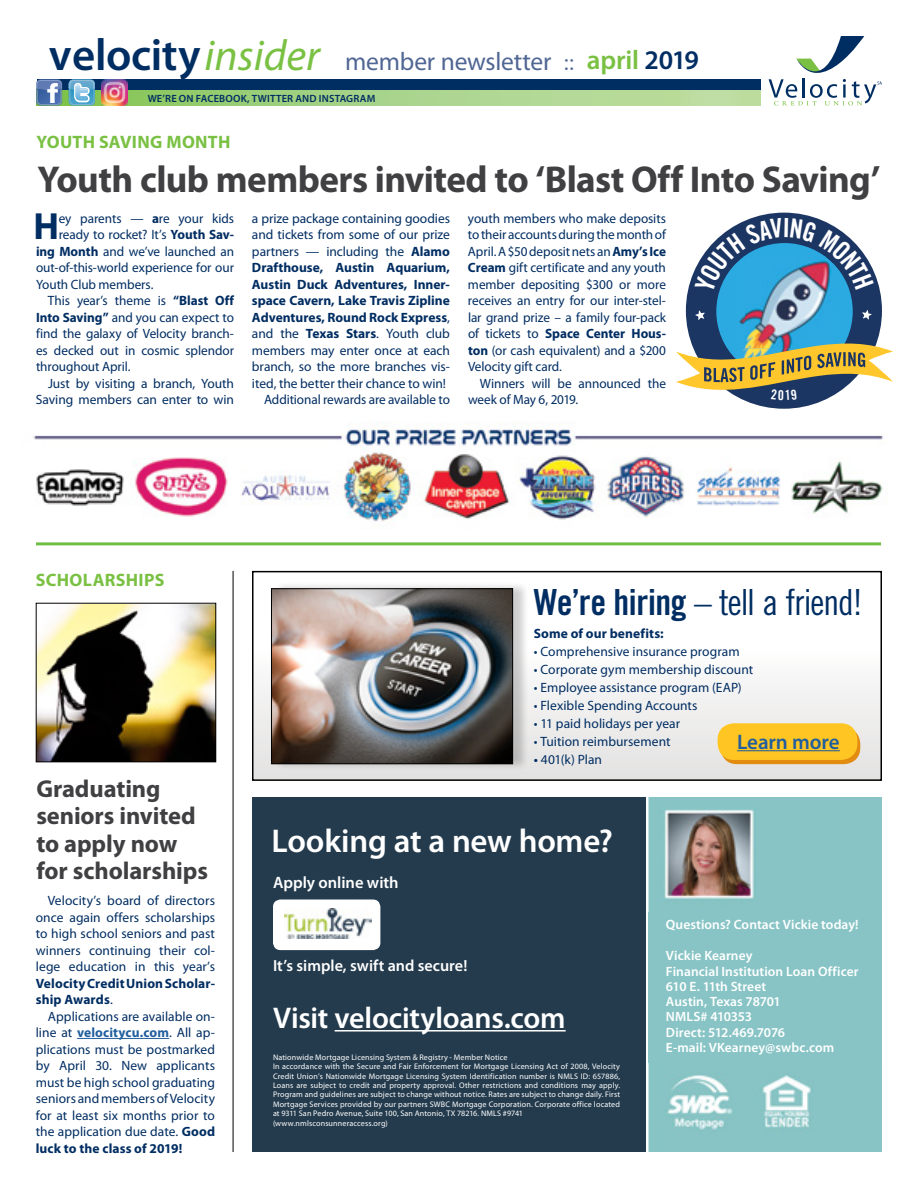
<style>
.page{position:relative;width:918px;height:1188px;background:#fff}
.page>*{position:absolute;margin:0;border:0;box-sizing:border-box;transform-origin:0 0}
.t1{font:700 37.95px "Myriad Pro";color:#002d62}
.t2{font:700 37.5px "Myriad Pro";letter-spacing:-.015em;color:#404043}
.t3{font:36px "Trade Gothic LT Std Cn 18";letter-spacing:-.025em;color:#002d62}
.t4{font:600 33px "Myriad Pro";letter-spacing:-.01em;color:#fff}
.t5{font:600 30px "Myriad Pro";letter-spacing:-.01em;color:#fff}
.t6{font:25.5px "Myriad Pro";letter-spacing:-.01em;color:#506693}
.t7{font:700 24.6px/27.3px "Myriad Pro";letter-spacing:-.005em;color:#404043}
.t8{font:600 21px "Myriad Pro";letter-spacing:-.005em;color:#215e9e}
.t9{font:700 18px "Myriad Pro";letter-spacing:.015em;color:#7ac143}
.t10{font:600 16.5px "Myriad Pro";letter-spacing:-.005em;color:#fff}
.t11{font:600 16.2px "Myriad Pro";color:#fff}
.t12{font:13.5px/16.5px "Myriad Pro";letter-spacing:-.005em;color:#002d62;text-align:justify}
.t13{font:700 13.5px/16.5px "Myriad Pro";color:#002d62}
.t14{font:600 13.5px/15.3px "Myriad Pro";letter-spacing:.005em;color:#fff}
.t15{font:600 10.5px "Myriad Pro";letter-spacing:.015em;color:#002d62}
.t16{font:8.1px/9.4px "Myriad Pro";letter-spacing:.015em;color:#fff}
.s1{font-weight:600;font-size:45px;color:#002d62}
.s2{font-style:italic;font-size:43.5px;color:#7ac143}
.s3{font-family:"Times New Roman";font-size:24px}
.s4{font-weight:600;font-size:27px;color:#7ac143}
.s5{font-weight:600;font-size:27px;color:#002d62}
.s6{font-weight:700}
.s7{font-weight:400}
.s8{font-weight:700;color:#215e9e}
.s9{font-family:"Trade Gothic LT Std Bd Cn 20"}
.s10{font-weight:600}
</style>
<div class="page">
<div style="left:252px;top:798px;width:393px;height:354px;background:#243b4d"></div>
<div style="left:253px;top:572px;width:628px;height:208px;background:linear-gradient(to bottom,#fff,#e6e4e3)"></div>
<div style="left:252px;top:571px;width:630px;height:210px;border:2px solid #000"></div>
<svg style="left:62px;top:90px;width:699px;height:15px;background:#a8d389"></svg>
<div style="left:37px;top:79px;width:724px;height:11px;background:#002d62"></div>
<svg style="left:769px;top:36px;width:113px;height:69px"></svg>
<svg style="left:36px;top:79px;width:26px;height:27px"></svg>
<svg style="left:69px;top:79px;width:26px;height:27px"></svg>
<img style="left:101px;top:79px;width:27px;height:27px">
<hr style="left:77px;top:1038px;width:92px;height:1px;background:#215e9e">
<hr style="left:36px;top:542px;width:845px;height:3px;background:#6fbe44">
<img style="left:38px;top:605px;width:176px;height:155px">
<div style="left:36px;top:603px;width:180px;height:159px;border:1px solid #000"></div>
<img style="left:648px;top:798px;width:234px;height:354px">
<hr style="left:233px;top:571px;width:1px;height:581px;background:#000">
<img style="left:33px;top:421px;width:851px;height:106px">
<div style="left:721px;top:728px;width:139px;height:36px;background:#e38c12;border-radius:16px"></div>
<div style="left:718px;top:723px;width:139px;height:37px;background:#ffc623;border-radius:16px"></div>
<hr style="left:737px;top:750px;width:103px;height:1px;background:#215e9e">
<hr style="left:335px;top:1030px;width:231px;height:2px;background:#fff">
<div style="left:648px;top:912px;width:233px;height:150px;background:#88c4c5"></div>
<div style="left:273px;top:900px;width:107px;height:50px;background:#fff;border-radius:8px"></div>
<img style="left:284px;top:909px;width:87px;height:29px">
<div style="left:274px;top:581px;width:255px;height:189px;background:#000;opacity:.2"></div>
<img style="left:273px;top:590px;width:238px;height:172px">
<div style="left:271px;top:588px;width:242px;height:176px;border:1px solid #000"></div>
<svg style="left:676px;top:213px;width:217px;height:196px"></svg>
<h3 class="t6" style="left:49px;top:46px;width:652px"><span class="s1">velocity</span> <span class="s2">insider</span> member newsletter <span class="s3">::</span> <span class="s4">april</span> <span class="s5">2019</span></h3>
<p class="t15" style="left:148px;top:91px;width:229px">WE’RE ON FACEBOOK, TWITTER AND INSTAGRAM</p>
<h3 class="t9" style="left:36px;top:130px;width:196px">YOUTH SAVING MONTH</h3>
<h2 class="t2" style="left:37px;top:155px;width:844px">Youth club members invited to ‘Blast Off Into Saving’</h2>
<h1 class="t1" style="left:34px;top:202px;width:27px">H</h1>
<p class="t12" style="left:59px;top:210px;width:177px">ey parents — <span class="s6">a</span>re your kids</p>
<p class="t12" style="left:59px;top:226px;width:177px">ready to rocket? It’s <span class="s6">Youth Sav-</span></p>
<p class="t12" style="left:36px;top:243px;width:200px"><span class="s6">ing Month</span> and we’ve launched an</p>
<p class="t12" style="left:36px;top:259px;width:199px">out-of-this-world experience for our</p>
<p class="t12" style="left:36px;top:276px;width:119px">Youth Club members.</p>
<p class="t12" style="left:48px;top:292px;width:187px">This year’s theme is <span class="s6">“Blast Off</span></p>
<p class="t12" style="left:36px;top:309px;width:199px"><span class="s6">Into Saving”</span> and you can expect to</p>
<p class="t12" style="left:36px;top:325px;width:200px">find the galaxy of Velocity branch-</p>
<p class="t12" style="left:36px;top:342px;width:200px">es decked out in cosmic splendor</p>
<p class="t12" style="left:36px;top:358px;width:96px">throughout April.</p>
<p class="t12" style="left:48px;top:375px;width:188px">Just by visiting a branch, Youth</p>
<p class="t12" style="left:36px;top:391px;width:199px">Saving members can enter to win</p>
<p class="t12" style="left:252px;top:210px;width:200px">a prize package containing goodies</p>
<p class="t12" style="left:252px;top:226px;width:200px">and tickets from some of our prize</p>
<p class="t12" style="left:252px;top:243px;width:199px">partners — including the <span class="s6">Alamo</span></p>
<p class="t13" style="left:252px;top:259px;width:199px">Drafthouse, Austin Aquarium,</p>
<p class="t13" style="left:252px;top:276px;width:200px">Austin Duck Adventures, Inner-</p>
<p class="t13" style="left:252px;top:292px;width:199px">space Cavern, Lake Travis Zipline</p>
<p class="t13" style="left:252px;top:309px;width:200px">Adventures, Round Rock Express<span class="s7">,</span></p>
<p class="t12" style="left:252px;top:325px;width:199px">and the <span class="s6">Texas Stars</span>. Youth club</p>
<p class="t12" style="left:252px;top:342px;width:200px">members may enter once at each</p>
<p class="t12" style="left:252px;top:358px;width:200px">branch, so the more branches vis-</p>
<p class="t12" style="left:252px;top:375px;width:195px">ited, the better their chance to win!</p>
<p class="t12" style="left:264px;top:391px;width:188px">Additional rewards are available to</p>
<p class="t12" style="left:468px;top:210px;width:200px">youth members who make deposits to their accounts during the month of April. A $50 deposit nets an <span class="s6">Amy’s Ice Cream</span> gift certificate and any youth member depositing $300 or more receives an entry for our inter-stel&shy;lar grand prize – a family four-pack of tickets to <span class="s6">Space Center Hous&shy;ton</span> (or cash equivalent) and a $200<br>Velocity gift card.</p>
<p class="t12" style="left:468px;top:375px;width:199px;text-indent:12px">Winners will be announced the week of May 6, 2019.</p>
<h3 class="t9" style="left:36px;top:568px;width:130px">SCHOLARSHIPS</h3>
<h3 class="t7" style="left:36px;top:774px;width:173px">Graduating seniors invited to apply now for scholarships</h3>
<p class="t12" style="left:36px;top:892px;width:181px;text-indent:12px">Velocity’s board of directors once again offers scholarships to high school seniors and past winners continuing their col&shy;lege education in this year’s</p>
<p class="t13" style="left:36px;top:974px;width:181px">Velocity Credit Union Scholar&shy;ship Awards<span class="s7">.</span></p>
<p class="t12" style="left:36px;top:1008px;width:181px;text-indent:12px">Applications are available on&shy;line at <span class="s8">velocitycu.com</span>. All ap&shy;plications must be postmarked by April 30. New applicants must be high school graduating seniors and members of Velocity for at least six months prior to the application due date. <span class="s6">Good luck to the class of 2019!</span></p>
<h3 class="t3" style="left:534px;top:581px;width:331px"><span class="s9">We’re hiring</span> – tell a friend!</h3>
<p class="t13" style="left:534px;top:625px;width:131px">Some of our benefits:</p>
<p class="t12" style="left:534px;top:643px;width:207px">• Comprehensive insurance program</p>
<p class="t12" style="left:534px;top:661px;width:221px">• Corporate gym membership discount</p>
<p class="t12" style="left:534px;top:679px;width:210px">• Employee assistance program (EAP)</p>
<p class="t12" style="left:534px;top:697px;width:165px">• Flexible Spending Accounts</p>
<p class="t12" style="left:534px;top:715px;width:148px">• 11 paid holidays per year</p>
<p class="t12" style="left:534px;top:733px;width:138px">• Tuition reimbursement</p>
<p class="t12" style="left:534px;top:751px;width:70px"><span class="s10">•</span> 401(k) Plan</p>
<h3 class="t8" style="left:737px;top:728px;width:104px">Learn more</h3>
<h3 class="t4" style="left:272px;top:820px;width:343px">Looking at a new home?</h3>
<p class="t10" style="left:273px;top:872px;width:127px">Apply online with</p>
<p class="t11" style="left:273px;top:956px;width:196px">It’s simple, swift and secure!</p>
<h3 class="t5" style="left:273px;top:999px;width:294px">Visit velocityloans.com</h3>
<p class="t16" style="left:273px;top:1052px;width:349px">Nationwide Mortgage Licensing System &amp; Registry - Member Notice<br>In accordance with the Secure and Fair Enforcement for Mortgage Licensing Act of 2008, Velocity Credit Union’s Nationwide Mortgage Licensing System Identification number is NMLS ID: 657886, Loans are subject to credit and property approval. Other restrictions and conditions may apply.<br>Program and guidelines are subject to change without notice. Rates are subject to change daily. First Mortgage Services provided by our partners SWBC Mortgage Corporation. Corporate office located at 9311 San Pedro Avenue, Suite 100, San Antonio, TX 78216. NMLS #9741 (www.nmlsconsunneraccess.org)</p>
<p class="t14" style="left:666px;top:916px;width:194px">Questions? Contact Vickie today!</p>
<p class="t14" style="left:666px;top:948px;width:194px">Vickie Kearney<br>Financial Institution Loan Officer<br>610 E. 11th Street<br>Austin, Texas 78701<br>NMLS# 410353<br>Direct: 512.469.7076<br>E-mail: VKearney@swbc.com</p>
</div>
